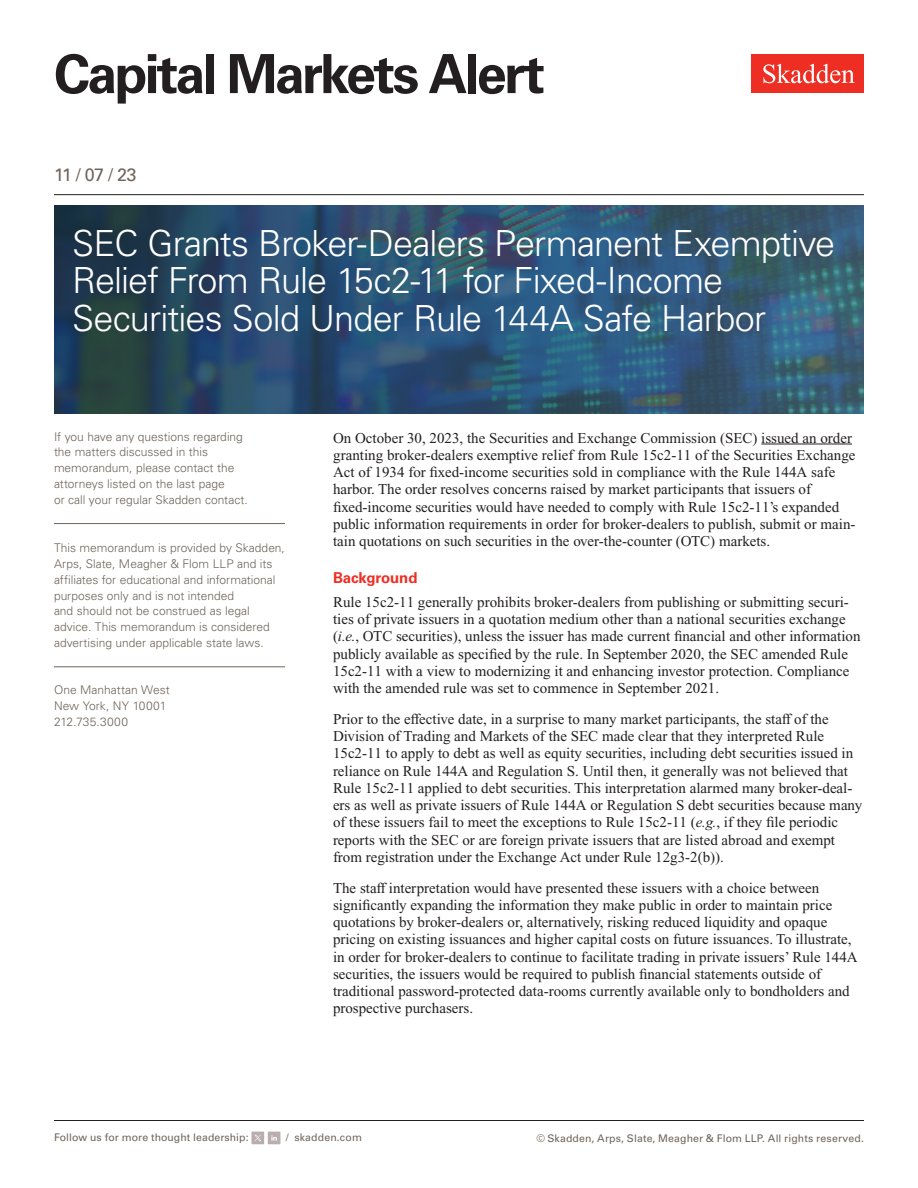
<style>
.page{position:relative;width:918px;height:1188px;background:#fff}
.page>*{position:absolute;margin:0;border:0;box-sizing:border-box;transform-origin:0 0}
.Title_Practice_Specific{font:700 54px "Univers LT Std";letter-spacing:-.05em;color:#231f20}
.Title_Capital_Markets{font:300 36px/37.5px "Univers LT Std";letter-spacing:-.025em;color:#fff}
.Date{font:18px "Univers LT Std";color:#6f645a}
.Main_Body{font:15px/17.2px "Times New Roman PS Std";color:#231f20}
.First_Level_Heading{font:700 15px "Univers LT Std";letter-spacing:-.01em;color:#ee2e22}
.Sidebar_body_rule_below{font:300 12px/15.8px "Univers LT Std";color:#6f645a}
.Firm_Address{font:300 12px/15.8px "Univers LT Std";color:#6f645a}
.t1{font:10.5px "Univers LT Std";letter-spacing:.01em;color:#6f645a}
.s1{font-style:italic}
</style>
<div class="page">
<div style="left:752px;top:54px;width:112px;height:39px;background:#ee2e22"></div>
<svg style="left:763px;top:64px;width:92px;height:19px"></svg>
<hr style="left:54px;top:1120px;width:810px;height:1px;background:#231f20">
<hr style="left:54px;top:194px;width:810px;height:1px;background:#231f20">
<div style="left:251px;top:1132px;width:13px;height:12px;background:#baadad"></div>
<svg style="left:255px;top:1135px;width:6px;height:6px"></svg>
<div style="left:268px;top:1132px;width:12px;height:12px;background:#baaeae"></div>
<svg style="left:271px;top:1135px;width:6px;height:6px"></svg>
<img style="left:54px;top:206px;width:810px;height:208px">
<hr style="left:54px;top:523px;width:231px;height:1px;background:#6f645a">
<hr style="left:54px;top:666px;width:231px;height:1px;background:#6f645a">
<hr style="left:761px;top:444px;width:91px;height:1px;background:#231f20">
<h1 class="Title_Practice_Specific" style="left:54px;top:42px;width:492px">Capital Markets Alert</h1>
<p class="Date" style="left:54px;top:164px;width:84px">11 / 07 / 23</p>
<h2 class="Title_Capital_Markets" style="left:72px;top:224px;width:765px">SEC Grants Broker-Dealers Permanent Exemptive<br>Relief From Rule 15c2-11 for Fixed-Income<br>Securities Sold Under Rule 144A Safe Harbor</h2>
<p class="Sidebar_body_rule_below" style="left:54px;top:429px;width:195px">If you have any questions regarding the matters discussed in this memorandum, please contact the attorneys listed on the last page<br>or call your regular Skadden contact.</p>
<p class="Sidebar_body_rule_below" style="left:54px;top:540px;width:232px">This memorandum is provided by Skadden, Arps, Slate, Meagher &amp; Flom LLP and its affiliates for educational and informational purposes only and is not intended<br>and should not be construed as legal advice. This memorandum is considered advertising under applicable state laws.</p>
<p class="Firm_Address" style="left:54px;top:682px;width:117px">One Manhattan West<br>New York, NY 10001<br>212.735.3000</p>
<p class="Main_Body" style="left:333px;top:429px;width:524px">On October 30, 2023, the Securities and Exchange Commission (SEC) issued an order granting broker-dealers exemptive relief from Rule 15c2-11 of the Securities Exchange Act of 1934 for fixed-income securities sold in compliance with the Rule 144A safe harbor. The order resolves concerns raised by market participants that issuers of fixed-income securities would have needed to comply with Rule 15c2-11’s expanded public information requirements in order for broker-dealers to publish, submit or main&shy;tain quotations on such securities in the over-the-counter (OTC) markets.</p>
<h3 class="First_Level_Heading" style="left:333px;top:569px;width:86px">Background</h3>
<p class="Main_Body" style="left:333px;top:593px;width:529px">Rule 15c2-11 generally prohibits broker-dealers from publishing or submitting securi&shy;ties of private issuers in a quotation medium other than a national securities exchange (<span class="s1">i.e.</span>, OTC securities), unless the issuer has made current financial and other information publicly available as specified by the rule. In September 2020, the SEC amended Rule 15c2-11 with a view to modernizing it and enhancing investor protection. Compliance with the amended rule was set to commence in September 2021.</p>
<p class="Main_Body" style="left:333px;top:710px;width:531px">Prior to the effective date, in a surprise to many market participants, the staff of the Division of Trading and Markets of the SEC made clear that they interpreted Rule 15c2-11 to apply to debt as well as equity securities, including debt securities issued in reliance on Rule 144A and Regulation S. Until then, it generally was not believed that Rule 15c2-11 applied to debt securities. This interpretation alarmed many broker-deal&shy;ers as well as private issuers of Rule 144A or Regulation S debt securities because many of these issuers fail to meet the exceptions to Rule 15c2-11 (<span class="s1">e.g.</span>, if they file periodic reports with the SEC or are foreign private issuers that are listed abroad and exempt from registration under the Exchange Act under Rule 12g3-2(b)).</p>
<p class="Main_Body" style="left:333px;top:879px;width:526px">The staff interpretation would have presented these issuers with a choice between significantly expanding the information they make public in order to maintain price quotations by broker-dealers or, alternatively, risking reduced liquidity and opaque pricing on existing issuances and higher capital costs on future issuances. To illustrate, in order for broker-dealers to continue to facilitate trading in private issuers’ Rule 144A securities, the issuers would be required to publish financial statements outside of traditional password-protected data-rooms currently available only to bondholders and prospective purchasers.</p>
<p class="t1" style="left:54px;top:1131px;width:196px">Follow us for more thought leadership:</p>
<p class="t1" style="left:286px;top:1131px;width:77px">/ skadden.com</p>
<p class="t1" style="left:536px;top:1132px;width:329px">© Skadden, Arps, Slate, Meagher &amp; Flom LLP. All rights reserved.</p>
</div>
